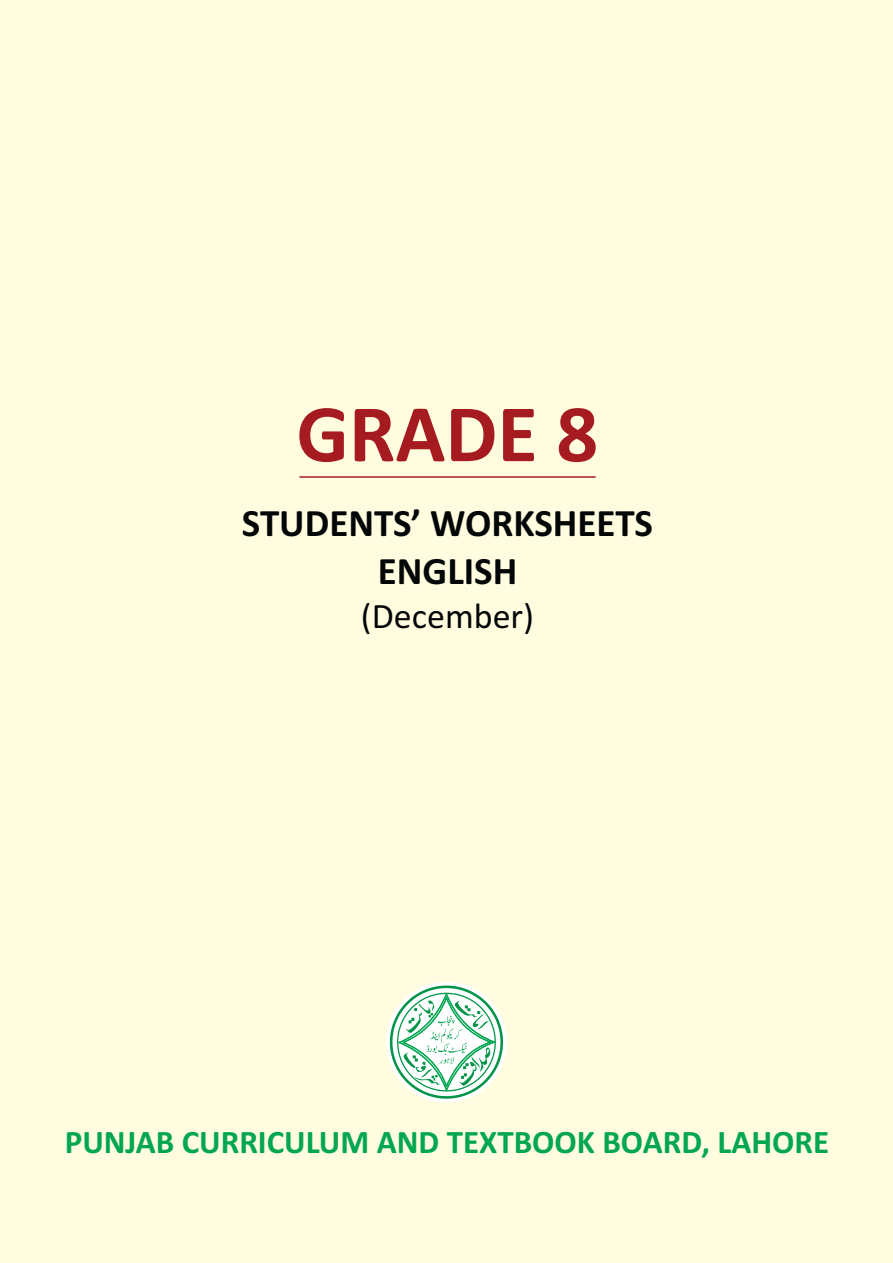
<style>
.page{position:relative;width:893px;height:1263px;background:#fffce0}
.page>*{position:absolute;margin:0;border:0;box-sizing:border-box;transform-origin:0 0}
.t1{font:700 82.5px "Calibri";color:#a51b1f}
.t2{font:700 39px/47.5px "Calibri";color:#040708;text-align:center}
.t3{font:36px "Calibri";color:#040708}
.t4{font:700 33px "Calibri";color:#00a650}
</style>
<div class="page">
<hr style="left:299px;top:476px;width:297px;height:2px;background:#a71c20">
<div style="left:386px;top:982px;width:121px;height:120px;background:#fff;border-radius:50%"></div>
<svg style="left:390px;top:985px;width:113px;height:114px"></svg>
<h1 class="t1" style="left:296px;top:399px;width:303px">GRADE 8</h1>
<p class="t2" style="left:242px;top:502px;width:413px">STUDENTS’ WORKSHEETS<br>ENGLISH</p>
<p class="t3" style="left:361px;top:601px;width:175px">(December)</p>
<p class="t4" style="left:65px;top:1128px;width:766px">PUNJAB CURRICULUM AND TEXTBOOK BOARD, LAHORE</p>
</div>
